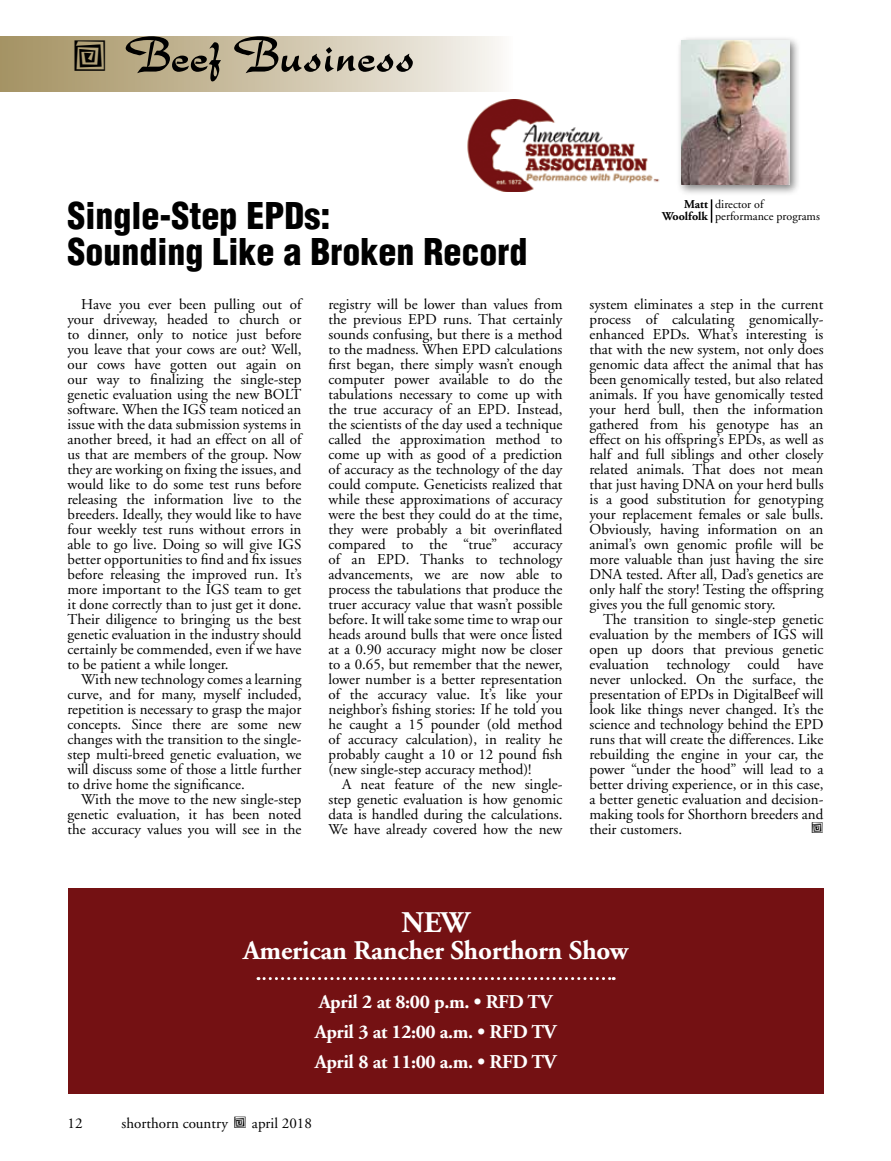
<style>
.page{position:relative;width:891px;height:1161px;background:#fff}
.page>*{position:absolute;margin:0;border:0;box-sizing:border-box;transform-origin:0 0}
.t1{font:51px "Rostrina";color:#000}
.t2{font:900 condensed 36px "Helvetica";color:#000}
.t3{font:700 30px "Adobe Garamond";color:#fff}
.t4{font:700 27px "Adobe Garamond";letter-spacing:-.01em;color:#fff}
.t5{font:700 19.5px/30px "Adobe Garamond";letter-spacing:-.02em;color:#fff}
.t6{font:15px/15px "Adobe Garamond";color:#000;text-align:justify}
.t7{font:14.25px "Df Radicals Plain";color:#000}
.t8{font:12px "Adobe Garamond";color:#000}
.t9{font:700 12px/12px "Adobe Garamond";color:#000;text-align:right}
.s1{font-family:"Df Radicals Plain";font-size:40.5px}
.s2{font-family:"Df Radicals Plain"}
</style>
<div class="page">
<div style="left:0;top:36px;width:513px;height:56px;background:linear-gradient(to right,#a3905e,#f7f4f0)"></div>
<img style="left:467px;top:99px;width:193px;height:93px">
<div style="left:676px;top:35px;width:125px;height:161px;background:#000;opacity:.5"></div>
<img style="left:681px;top:40px;width:108px;height:144px">
<svg style="left:711px;top:199px;width:1px;height:24px"></svg>
<div style="left:68px;top:888px;width:756px;height:206px;background:#741113"></div>
<svg style="left:258px;top:977px;width:356px;height:3px"></svg>
<h1 class="t1" style="left:68px;top:26px;width:348px"><span class="s1">=</span> Beef Business</h1>
<p class="t9" style="left:662px;top:199px;width:47px">Matt<br>Woolfolk</p>
<p class="t8" style="left:715px;top:198px;width:50px">director of</p>
<h2 class="t2" style="left:68px;top:193px;width:265px">Single-Step EPDs:</h2>
<p class="t8" style="left:715px;top:210px;width:106px">performance programs</p>
<h2 class="t2" style="left:68px;top:229px;width:462px">Sounding Like a Broken Record</h2>
<p class="t6" style="left:68px;top:297px;width:236px;text-indent:14px">Have you ever been pulling out of your driveway, headed to church or to dinner, only to notice just before you leave that your cows are out? Well, our cows have gotten out again on our way to finalizing the single-step genetic evaluation using the new BOLT software. When the IGS team noticed an issue with the data submission systems in another breed, it had an effect on all of us that are members of the group. Now they are working on fixing the issues, and would like to do some test runs before releasing the information live to the breeders. Ideally, they would like to have four weekly test runs without errors in able to go live. Doing so will give IGS better opportunities to find and fix issues before releasing the improved run. It’s more important to the IGS team to get it done correctly than to just get it done.<br>Their diligence to bringing us the best genetic evaluation in the industry should certainly be commended, even if we have to be patient a while longer.</p>
<p class="t6" style="left:68px;top:672px;width:236px;text-indent:14px">With new technology comes a learning curve, and for many, myself included, repetition is necessary to grasp the major concepts. Since there are some new changes with the transition to the single&shy;step multi-breed genetic evaluation, we will discuss some of those a little further to drive home the significance.</p>
<p class="t6" style="left:68px;top:792px;width:236px;text-indent:14px">With the move to the new single-step genetic evaluation, it has been noted the accuracy values you will see in the</p>
<p class="t6" style="left:328px;top:297px;width:236px">registry will be lower than values from the previous EPD runs. That certainly sounds confusing, but there is a method to the madness. When EPD calculations first began, there simply wasn’t enough computer power available to do the tabulations necessary to come up with the true accuracy of an EPD. Instead, the scientists of the day used a technique called the approximation method to come up with as good of a prediction of accuracy as the technology of the day could compute. Geneticists realized that while these approximations of accuracy were the best they could do at the time, they were probably a bit overinflated compared to the “true” accuracy of an EPD. Thanks to technology advancements, we are now able to process the tabulations that produce the truer accuracy value that wasn’t possible before. It will take some time to wrap our heads around bulls that were once listed at a 0.90 accuracy might now be closer to a 0.65, but remember that the newer, lower number is a better representation of the accuracy value. It’s like your neighbor’s fishing stories: If he told you he caught a 15 pounder (old method of accuracy calculation), in reality he probably caught a 10 or 12 pound fish (new single-step accuracy method)!</p>
<p class="t6" style="left:328px;top:777px;width:236px;text-indent:14px">A neat feature of the new single&shy;step genetic evaluation is how genomic data is handled during the calculations.<br>We have already covered how the new</p>
<p class="t6" style="left:590px;top:297px;width:236px">system eliminates a step in the current process of calculating genomically&shy;enhanced EPDs. What’s interesting is that with the new system, not only does genomic data affect the animal that has been genomically tested, but also related animals. If you have genomically tested your herd bull, then the information gathered from his genotype has an effect on his offspring’s EPDs, as well as half and full siblings and other closely related animals. That does not mean that just having DNA on your herd bulls is a good substitution for genotyping your replacement females or sale bulls.<br>Obviously, having information on an animal’s own genomic profile will be more valuable than just having the sire DNA tested. After all, Dad’s genetics are only half the story! Testing the offspring gives you the full genomic story.</p>
<p class="t6" style="left:590px;top:612px;width:236px;text-indent:14px">The transition to single-step genetic evaluation by the members of IGS will open up doors that previous genetic evaluation technology could have never unlocked. On the surface, the presentation of EPDs in DigitalBeef will look like things never changed. It’s the science and technology behind the EPD runs that will create the differences. Like rebuilding the engine in your car, the power “under the hood” will lead to a better driving experience, or in this case, a better genetic evaluation and decision&shy;making tools for Shorthorn breeders and their customers.</p>
<p class="t7" style="left:809px;top:821px;width:17px">=</p>
<h3 class="t3" style="left:402px;top:906px;width:70px">NEW</h3>
<h3 class="t4" style="left:243px;top:936px;width:387px">American Rancher Shorthorn Show</h3>
<h3 class="t5" style="left:315px;top:988px;width:243px">April 2 at 8:00 p.m. • RFD TV<br>April 3 at 12:00 a.m. • RFD TV<br>April 8 at 11:00 a.m. • RFD TV</h3>
<p class="t6" style="left:68px;top:1116px;width:16px">12</p>
<p class="t6" style="left:122px;top:1116px;width:192px">shorthorn country <span class="s2">=</span> april 2018</p>
</div>
